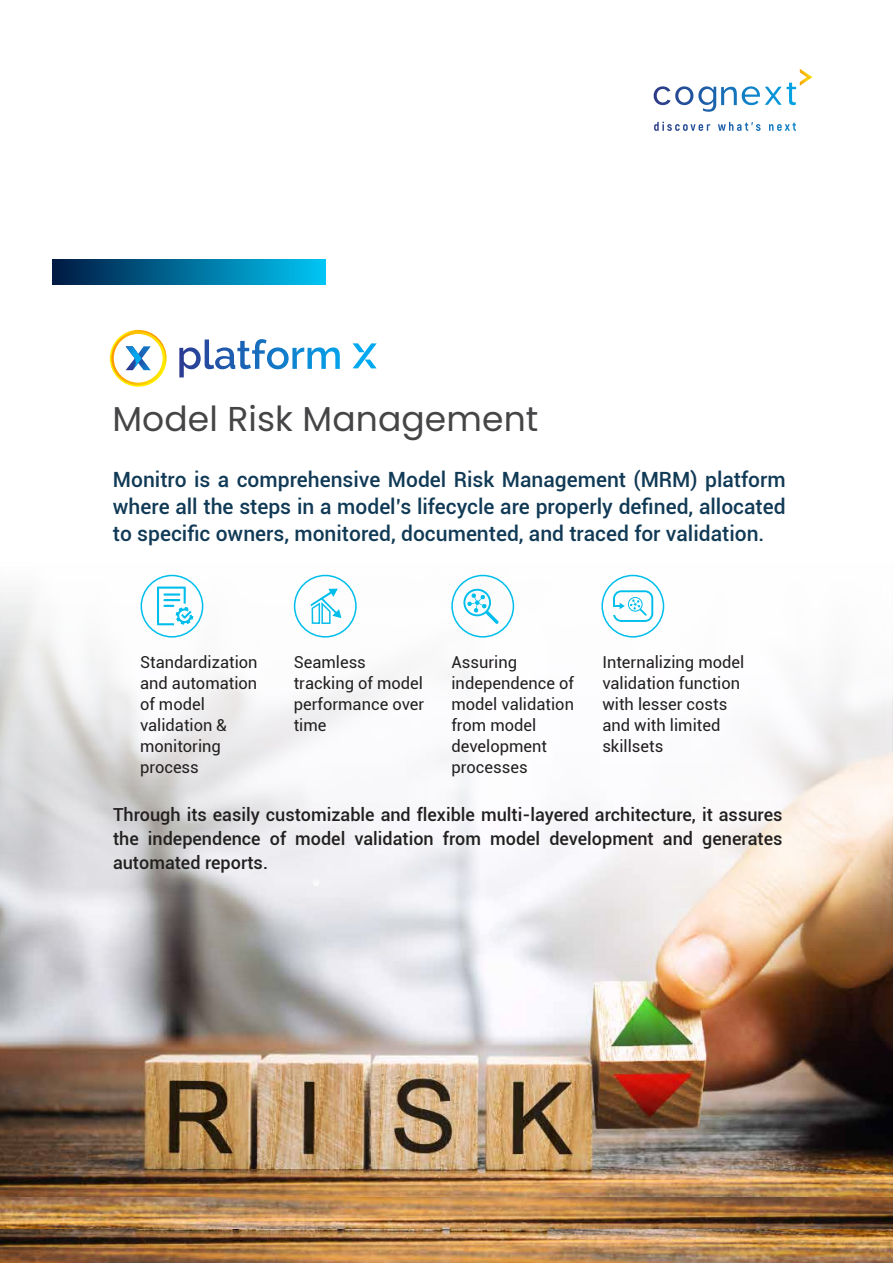
<style>
.page{position:relative;width:893px;height:1263px;background:#fff}
.page>*{position:absolute;margin:0;border:0;box-sizing:border-box;transform-origin:0 0}
.t1{font:34.5px "Poppins";letter-spacing:.005em;color:#454547}
.t2{font:500 21px/27px "Roboto";color:#113a56;text-align:justify}
.t3{font:500 18px/24px "Roboto";color:#221f1f;text-align:justify}
.t4{font:16.5px/21px "Roboto";color:#221f1f}
</style>
<div class="page">
<img style="left:0;top:984px;width:893px;height:213px">
<img style="left:0;top:1197px;width:893px;height:66px">
<img style="left:0;top:592px;width:893px;height:392px">
<svg style="left:654px;top:122px;width:142px;height:9px"></svg>
<svg style="left:654px;top:69px;width:158px;height:43px"></svg>
<svg style="left:311px;top:878px;width:10px;height:8px"></svg>
<div style="left:53px;top:259px;width:272px;height:25px;background:linear-gradient(to right,#001a43,#00c5f4)"></div>
<svg style="left:110px;top:330px;width:57px;height:57px"></svg>
<svg style="left:353px;top:343px;width:24px;height:25px"></svg>
<svg style="left:205px;top:339px;width:135px;height:30px"></svg>
<img style="left:53px;top:574px;width:796px;height:31px">
<svg style="left:451px;top:575px;width:63px;height:62px"></svg>
<svg style="left:601px;top:575px;width:63px;height:62px"></svg>
<svg style="left:141px;top:575px;width:62px;height:62px"></svg>
<svg style="left:294px;top:575px;width:63px;height:62px"></svg>
<h1 class="t1" style="left:112px;top:399px;width:428px">Model Risk Management</h1>
<p class="t2" style="left:113px;top:465px;width:674px">Monitro is a comprehensive Model Risk Management (MRM) platform where all the steps in a model’s lifecycle are properly defined, allocated to specific owners, monitored, documented, and traced for validation.</p>
<p class="t4" style="left:140px;top:651px;width:119px">Standardization and automation of model validation &amp; monitoring process</p>
<p class="t4" style="left:294px;top:650px;width:132px">Seamless tracking of model performance over time</p>
<p class="t4" style="left:451px;top:651px;width:124px">Assuring independence of model validation from model development processes</p>
<p class="t4" style="left:602px;top:650px;width:144px">Internalizing model validation function with lesser costs and with limited skillsets</p>
<p class="t3" style="left:113px;top:802px;width:671px">Through its easily customizable and flexible multi-layered architecture, it assures the independence of model validation from model development and generates automated reports.</p>
</div>
